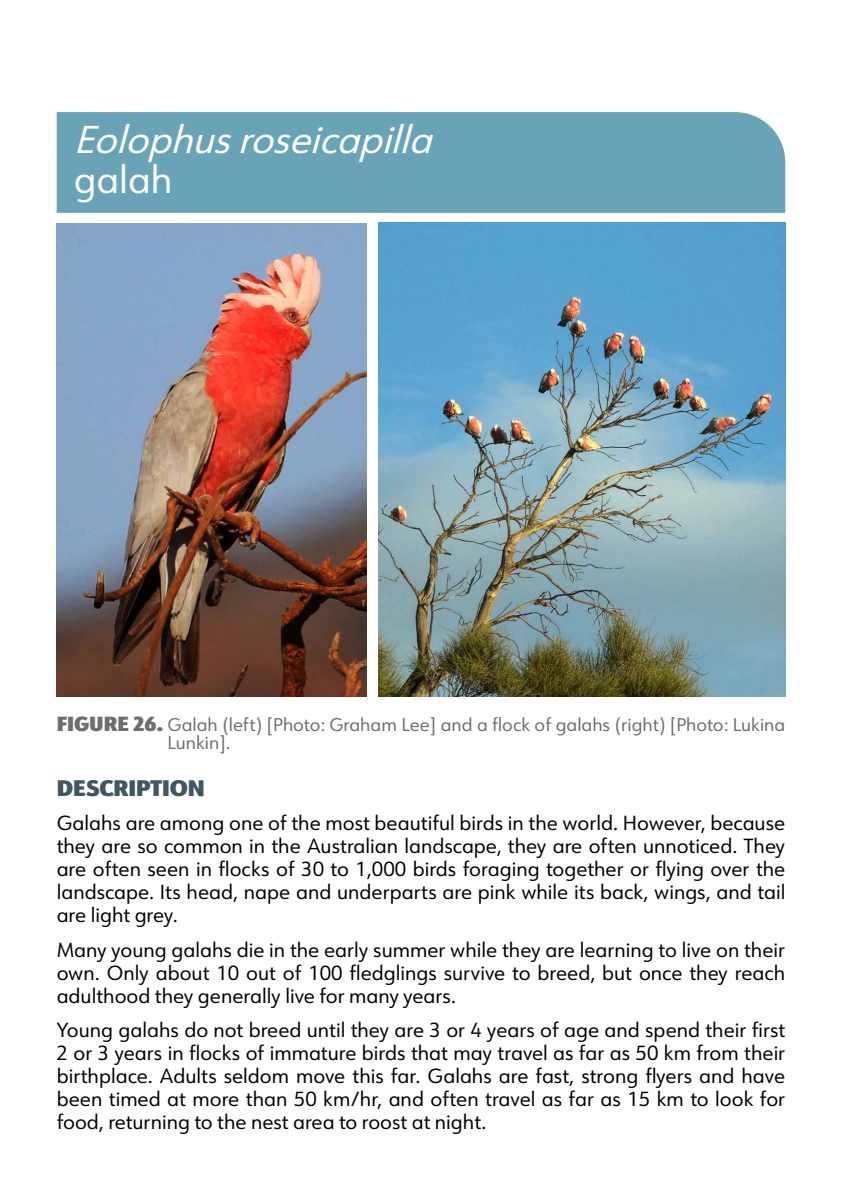
<style>
.page{position:relative;width:842px;height:1191px;background:#fff}
.page>*{position:absolute;margin:0;border:0;box-sizing:border-box;transform-origin:0 0}
.Species_title{font:italic 38px/40px "URW Form";color:#fff}
.Species_subheads{font:22px "URW Form Poster";letter-spacing:.005em;color:#425661}
.Species_text{font:20px/23px "URW Form";color:#000;text-align:justify}
.Figure_caption{font:18px/18px "URW Form";color:#6d6e71}
.s1{font-style:normal}
.s2{font-family:"URW Form Poster";font-size:20px}
</style>
<div class="page">
<div style="left:57px;top:112px;width:728px;height:101px;background:#68a3b8"></div>
<img style="left:57px;top:223px;width:310px;height:473px">
<img style="left:378px;top:222px;width:407px;height:474px">
<p class="Species_title" style="left:74px;top:118px;width:372px">Eolophusroseicapilla <span class="s1">galah</span></p>
<p class="Figure_caption" style="left:167px;top:715px;width:619px;text-indent:-111px"><span class="s2">FIGURE 26.</span> Galah (left) [Photo: Graham Lee] and a flock of galahs (right) [Photo: Lukina<br>Lunkin].</p>
<p class="Species_subheads" style="left:57px;top:772px;width:150px">DESCRIPTION</p>
<p class="Species_text" style="left:57px;top:811px;width:730px">Galahs are among one of the most beautiful birds in the world. However, because they are so common in the Australian landscape, they are often unnoticed. They are often seen in flocks of 30 to 1,000 birds foraging together or flying over the landscape. Its head, nape and underparts are pink while its back, wings, and tail are light grey.</p>
<p class="Species_text" style="left:57px;top:937px;width:730px">Many young galahs die in the early summer while they are learning to live on their own. Only about 10 out of 100 fledglings survive to breed, but once they reach adulthood they generally live for many years.</p>
<p class="Species_text" style="left:57px;top:1017px;width:730px">Young galahs do not breed until they are 3 or 4 years of age and spend their first 2 or 3 years in flocks of immature birds that may travel as far as 50 km from their birthplace. Adults seldom move this far. Galahs are fast, strong flyers and have been timed at more than 50 km/hr, and often travel as far as 15 km to look for food, returning to the nest area to roost at night.</p>
</div>
